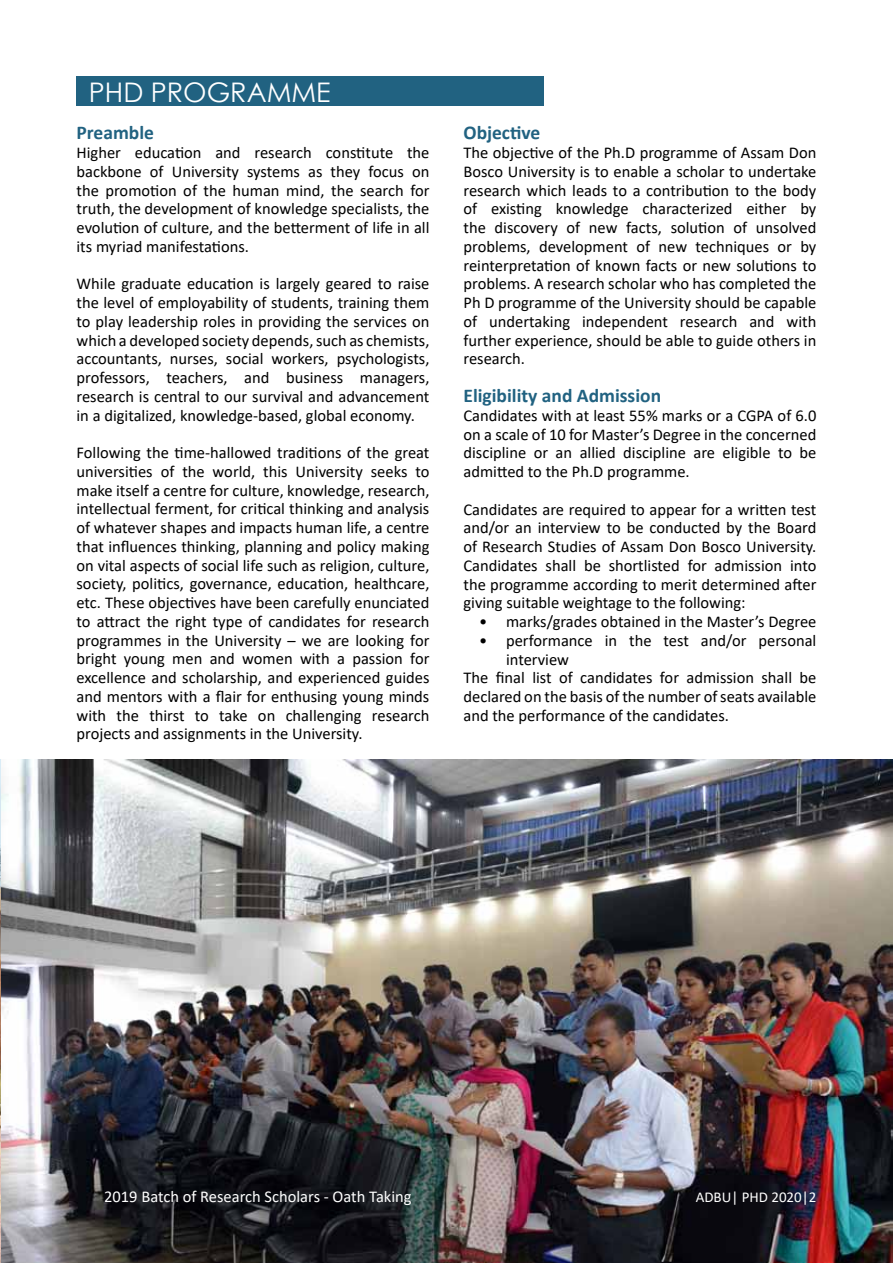
<style>
.page{position:relative;width:893px;height:1263px;background:#fff}
.page>*{position:absolute;margin:0;border:0;box-sizing:border-box;transform-origin:0 0}
.t1{font:27px "Century Gothic";color:#fff}
.t2{font:700 19.5px "Calibri";color:#216281}
.t3{font:16.5px/18.8px "Calibri";color:#000;text-align:justify}
.t4{font:16.5px "Calibri";color:#fff}
.t5{font:15px "Calibri";color:#fff}
</style>
<div class="page">
<img style="left:1px;top:760px;width:892px;height:503px">
<img style="left:0;top:759px;width:1px;height:504px">
<div style="left:77px;top:77px;width:467px;height:29px;background:#216281"></div>
<h1 class="t1" style="left:89px;top:74px;width:200px">PHD PROGRAMME</h1>
<p class="t2" style="left:77px;top:119px;width:79px">Preamble</p>
<p class="t3" style="left:77px;top:143px;width:354px">Higher education and research constitute the backbone of University systems as they focus on the promotion of the human mind, the search for truth, the development of knowledge specialists, the evolution of culture, and the betterment of life in all its myriad manifestations.</p>
<p class="t3" style="left:77px;top:274px;width:354px">While graduate education is largely geared to raise the level of employability of students, training them to play leadership roles in providing the services on which a developed society depends, such as chemists, accountants, nurses, social workers, psychologists, professors, teachers, and business managers, research is central to our survival and advancement in a digitalized, knowledge-based, global economy.</p>
<p class="t3" style="left:77px;top:443px;width:354px">Following the time-hallowed traditions of the great universities of the world, this University seeks to make itself a centre for culture, knowledge, research, intellectual ferment, for critical thinking and analysis of whatever shapes and impacts human life, a centre that influences thinking, planning and policy making on vital aspects of social life such as religion, culture, society, politics, governance, education, healthcare, etc. These objectives have been carefully enunciated to attract the right type of candidates for research programmes in the University – we are looking for bright young men and women with a passion for excellence and scholarship, and experienced guides and mentors with a flair for enthusing young minds with the thirst to take on challenging research projects and assignments in the University.</p>
<p class="t2" style="left:463px;top:119px;width:78px">Objective</p>
<p class="t3" style="left:463px;top:143px;width:354px">The objective of the Ph.D programme of Assam Don Bosco University is to enable a scholar to undertake research which leads to a contribution to the body of existing knowledge characterized either by the discovery of new facts, solution of unsolved problems, development of new techniques or by reinterpretation of known facts or new solutions to problems. A research scholar who has completed the Ph D programme of the University should be capable of undertaking independent research and with further experience, should be able to guide others in research.</p>
<p class="t2" style="left:463px;top:382px;width:199px">Eligibility and Admission</p>
<p class="t3" style="left:463px;top:405px;width:354px">Candidates with at least 55% marks or a CGPA of 6.0 on a scale of 10 for Master’s Degree in the concerned discipline or an allied discipline are eligible to be admitted to the Ph.D programme.</p>
<p class="t3" style="left:463px;top:499px;width:354px">Candidates are required to appear for a written test and/or an interview to be conducted by the Board of Research Studies of Assam Don Bosco University.<br>Candidates shall be shortlisted for admission into the programme according to merit determined after giving suitable weightage to the following:</p>
<p class="t3" style="left:479px;top:612px;width:339px">• marks/grades obtained in the Master’s Degree</p>
<p class="t3" style="left:479px;top:630px;width:339px">• performance in the test and/or personal</p>
<p class="t3" style="left:506px;top:649px;width:64px">interview</p>
<p class="t3" style="left:463px;top:668px;width:354px">The final list of candidates for admission shall be</p>
<p class="t3" style="left:463px;top:687px;width:354px">declared on the basis of the number of seats available</p>
<p class="t3" style="left:463px;top:705px;width:267px">and the performance of the candidates.</p>
<p class="t4" style="left:104px;top:1185px;width:309px">2019 Batch of Research Scholars - Oath Taking</p>
<p class="t5" style="left:696px;top:1186px;width:122px">ADBU| PHD 2020|2</p>
</div>
